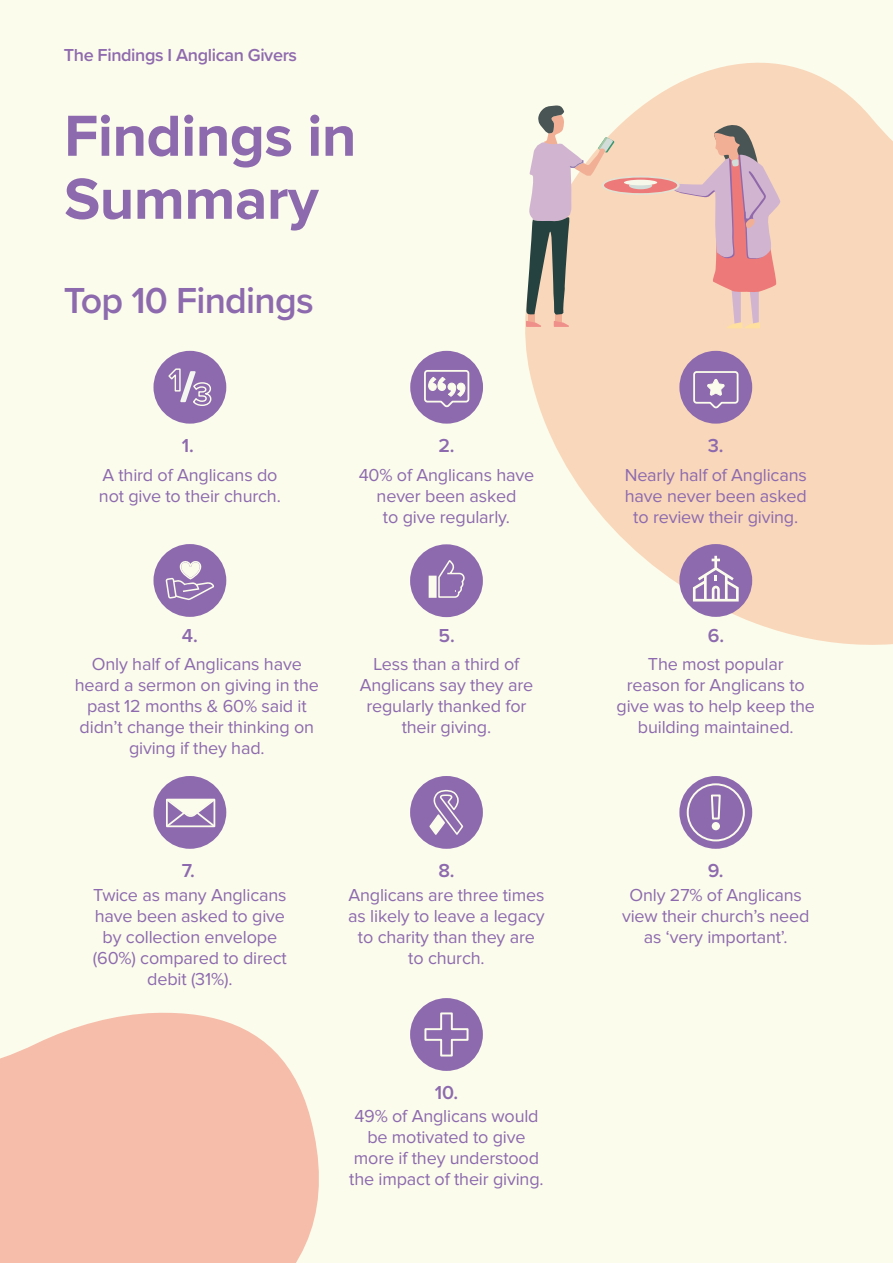
<style>
.page{position:relative;width:893px;height:1263px;background:#fbfcec}
.page>*{position:absolute;margin:0;border:0;box-sizing:border-box;transform-origin:0 0}
.Header_copy{font:700 60px/63px "Proxima Nova";letter-spacing:-.01em;color:#8d6aae}
.Sub_header{font:600 37.5px "Proxima Nova";letter-spacing:-.02em;color:#8d6aae}
.t1{font:600 19.5px "Proxima Nova";color:#8d6aae}
.Body_Copy{font:18px/21px "Proxima Nova";letter-spacing:-.01em;color:#8d6aae;text-align:center}
.t2{font:600 18px "Proxima Nova";letter-spacing:-.02em;color:#8f6aae}
</style>
<div class="page">
<svg style="left:0;top:1012px;width:319px;height:251px;fill:#f5bdaa"></svg>
<svg style="left:525px;top:62px;width:368px;height:583px;fill:#f9d7bb"></svg>
<div style="left:153px;top:351px;width:73px;height:73px;background:#8d6aae;border-radius:50%"></div>
<svg style="left:168px;top:368px;width:44px;height:38px"></svg>
<div style="left:679px;top:351px;width:73px;height:73px;background:#8d6aae;border-radius:50%"></div>
<svg style="left:693px;top:371px;width:46px;height:38px"></svg>
<div style="left:153px;top:544px;width:73px;height:73px;background:#8d6aae;border-radius:50%"></div>
<svg style="left:166px;top:561px;width:48px;height:39px"></svg>
<div style="left:679px;top:544px;width:73px;height:73px;background:#8d6aae;border-radius:50%"></div>
<svg style="left:693px;top:556px;width:46px;height:45px"></svg>
<div style="left:153px;top:776px;width:73px;height:73px;background:#8d6aae;border-radius:50%"></div>
<svg style="left:166px;top:798px;width:50px;height:30px"></svg>
<div style="left:410px;top:776px;width:73px;height:73px;background:#8d6aae;border-radius:50%"></div>
<svg style="left:429px;top:789px;width:35px;height:46px"></svg>
<div style="left:410px;top:998px;width:73px;height:73px;background:#8d6aae;border-radius:50%"></div>
<svg style="left:424px;top:1012px;width:45px;height:45px"></svg>
<div style="left:679px;top:776px;width:73px;height:73px;background:#8d6aae;border-radius:50%"></div>
<div style="left:712px;top:822px;width:8px;height:8px;background:#fbfcec;border-radius:50%"></div>
<svg style="left:711px;top:794px;width:10px;height:26px"></svg>
<div style="left:687px;top:783px;width:58px;height:58px;border:2px solid #fbfcec;border-radius:50%"></div>
<div style="left:410px;top:351px;width:73px;height:73px;background:#8d6aae;border-radius:50%"></div>
<svg style="left:424px;top:370px;width:46px;height:38px"></svg>
<svg style="left:666px;top:122px;width:115px;height:206px"></svg>
<div style="left:556px;top:313px;width:6px;height:11px;background:#f1b095"></div>
<svg style="left:554px;top:321px;width:15px;height:6px"></svg>
<div style="left:528px;top:313px;width:6px;height:11px;background:#f1b095"></div>
<svg style="left:602px;top:176px;width:78px;height:19px"></svg>
<div style="left:604px;top:178px;width:73px;height:15px;background:#ed7a78;border-radius:50%"></div>
<div style="left:629px;top:182px;width:23px;height:7px;background:#d2ddd9;border-radius:50%"></div>
<div style="left:624px;top:180px;width:33px;height:5px;background:#f7f8e9;border-radius:50%"></div>
<svg style="left:526px;top:105px;width:88px;height:210px"></svg>
<svg style="left:526px;top:321px;width:15px;height:6px"></svg>
<div style="left:410px;top:544px;width:73px;height:73px;background:#8d6aae;border-radius:50%"></div>
<div style="left:429px;top:576px;width:8px;height:22px;background:#fbfcec"></div>
<svg style="left:438px;top:561px;width:27px;height:37px"></svg>
<p class="t2" style="left:64px;top:42px;width:235px">The Findings I Anglican Givers</p>
<p class="Header_copy" style="left:64px;top:107px;width:294px">Findings in<br>Summary</p>
<p class="Sub_header" style="left:64px;top:273px;width:251px">Top 10 Findings</p>
<h3 class="t1" style="left:182px;top:431px;width:13px">1.</h3>
<h3 class="t1" style="left:439px;top:431px;width:18px">2.</h3>
<h3 class="t1" style="left:708px;top:431px;width:17px">3.</h3>
<p class="Body_Copy" style="left:99px;top:466px;width:183px;text-align:left">A third of Anglicans do not give to their church.</p>
<p class="Body_Copy" style="left:359px;top:466px;width:177px">40% of Anglicans have never been asked<br>to give regularly.</p>
<p class="Body_Copy" style="left:625px;top:466px;width:184px">Nearly half of Anglicans have never been asked to review their giving.</p>
<h3 class="t1" style="left:182px;top:621px;width:17px">4.</h3>
<h3 class="t1" style="left:439px;top:621px;width:18px">5.</h3>
<h3 class="t1" style="left:708px;top:621px;width:18px">6.</h3>
<p class="Body_Copy" style="left:75px;top:655px;width:246px">Only half of Anglicans have heard a sermon on giving in the past 12 months &amp; 60% said it didn’t change their thinking on giving if they had.</p>
<p class="Body_Copy" style="left:360px;top:655px;width:175px">Less than a third of<br>Anglicans say they are regularly thanked for their giving.</p>
<p class="Body_Copy" style="left:616px;top:655px;width:200px">The most popular<br>reason for Anglicans to give was to help keep the building maintained.</p>
<h3 class="t1" style="left:182px;top:856px;width:15px">7.</h3>
<h3 class="t1" style="left:439px;top:856px;width:18px">8.</h3>
<h3 class="t1" style="left:708px;top:856px;width:17px">9.</h3>
<p class="Body_Copy" style="left:93px;top:886px;width:195px">Twice as many Anglicans have been asked to give by collection envelope (60%) compared to direct debit (31%).</p>
<p class="Body_Copy" style="left:348px;top:886px;width:198px">Anglicans are three times as likely to leave a legacy to charity than they are to church.</p>
<p class="Body_Copy" style="left:622px;top:886px;width:189px">Only 27% of Anglicans view their church’s need as ‘very important’.</p>
<h3 class="t1" style="left:435px;top:1078px;width:25px">10.</h3>
<p class="Body_Copy" style="left:349px;top:1106px;width:196px">49% of Anglicans would be motivated to give more if they understood the impact of their giving.</p>
</div>
